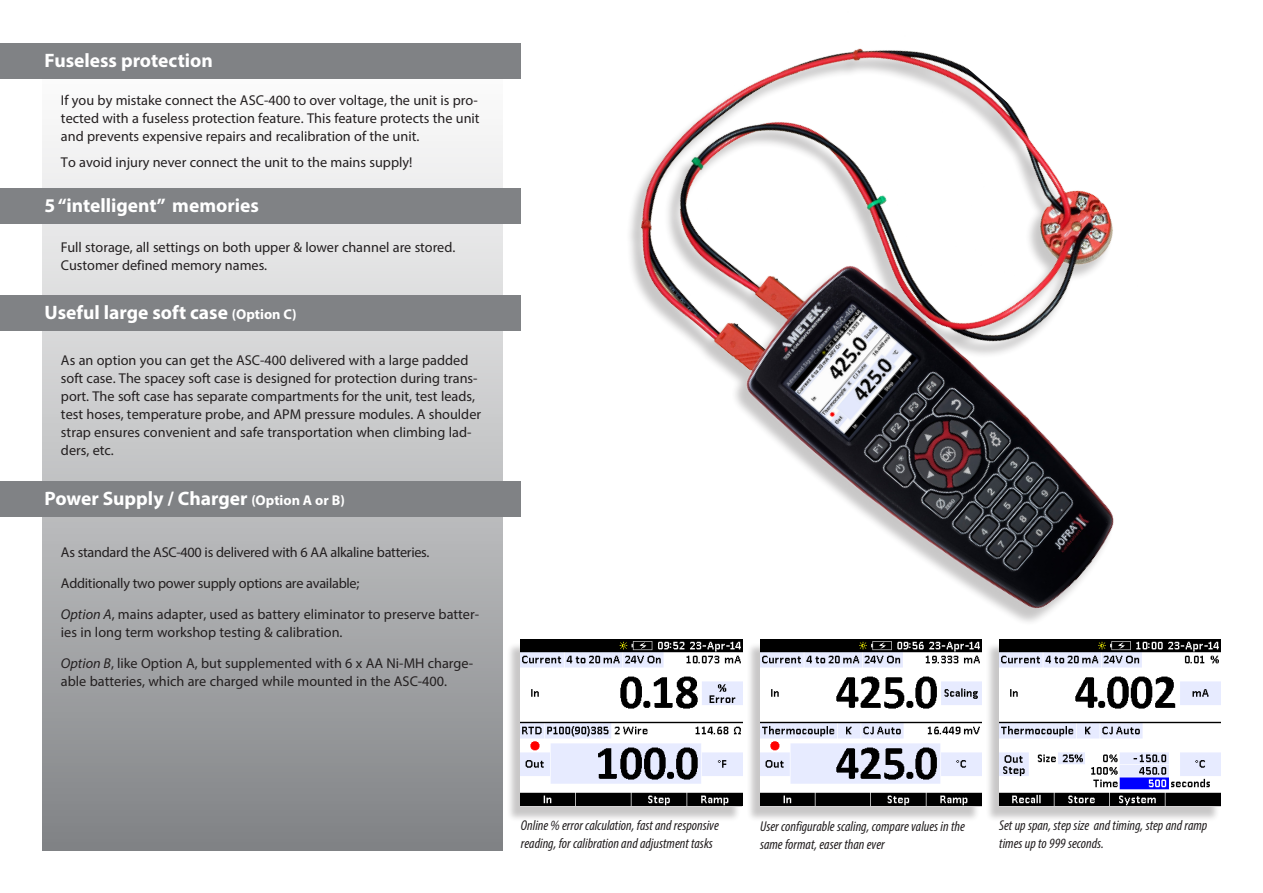
<style>
.page{position:relative;width:1263px;height:893px;background:#fff}
.page>*{position:absolute;margin:0;border:0;box-sizing:border-box;transform-origin:0 0}
.t1{font:700 19.5px "Myriad Pro";color:#fff}
._1_Body_Text_Black_9{font:14.25px/18px "Myriad Pro";color:#231f20}
._1_Body_Text_Black_9-2{font:italic condensed 14.25px/18px "Myriad Pro";color:#231f20}
._1_Body_Text_Black_9-3{font:14.25px "Myriad Pro";letter-spacing:-.02em;color:#231f20}
.s1{font-size:14.25px}
.s2{font-style:italic}
</style>
<div class="page">
<svg style="left:43px;top:78px;width:460px;height:773px"></svg>
<div style="left:0;top:43px;width:521px;height:35px;background:#808285"></div>
<div style="left:0;top:296px;width:521px;height:35px;background:#808285"></div>
<div style="left:0;top:482px;width:521px;height:35px;background:#808285"></div>
<img style="left:498px;top:48px;width:723px;height:649px">
<div style="left:507px;top:642px;width:234px;height:180px;background:#231f20;opacity:.25"></div>
<img style="left:521px;top:640px;width:221px;height:166px">
<div style="left:746px;top:642px;width:234px;height:180px;background:#231f20;opacity:.25"></div>
<img style="left:760px;top:640px;width:221px;height:166px">
<div style="left:985px;top:642px;width:234px;height:180px;background:#231f20;opacity:.25"></div>
<img style="left:999px;top:640px;width:221px;height:166px">
<div style="left:0;top:188px;width:521px;height:35px;background:#808285"></div>
<p class="t1" style="left:45px;top:47px;width:170px">Fuseless protection</p>
<p class="_1_Body_Text_Black_9" style="left:61px;top:91px;width:420px">If you by mistake connect the ASC-400 to over voltage, the unit is pro&shy;tected with a fuseless protection feature. This feature protects the unit and prevents expensive repairs and recalibration of the unit.</p>
<p class="_1_Body_Text_Black_9" style="left:61px;top:153px;width:353px">To avoid injury never connect the unit to the mains supply!</p>
<p class="t1" style="left:45px;top:192px;width:216px">5 “intelligent” memories</p>
<p class="_1_Body_Text_Black_9" style="left:61px;top:238px;width:396px">Full storage, all settings on both upper &amp; lower channel are stored.<br>Customer defined memory names.</p>
<p class="t1" style="left:45px;top:300px;width:253px">Useful large soft case <span class="s1">(Option C)</span></p>
<p class="_1_Body_Text_Black_9" style="left:61px;top:350px;width:422px">As an option you can get the ASC-400 delivered with a large padded soft case. The spacey soft case is designed for protection during trans&shy;port. The soft case has separate compartments for the unit, test leads, test hoses, temperature probe, and APM pressure modules. A shoulder strap ensures convenient and safe transportation when climbing lad&shy;ders, etc.</p>
<p class="t1" style="left:45px;top:486px;width:302px">Power Supply / Charger <span class="s1">(Option A or B)</span></p>
<p class="_1_Body_Text_Black_9-3" style="left:61px;top:544px;width:370px">As standard the ASC-400 is delivered with 6 AA alkaline batteries.</p>
<p class="_1_Body_Text_Black_9-3" style="left:61px;top:574px;width:300px">Additionally two power supply options are available;</p>
<p class="_1_Body_Text_Black_9" style="left:61px;top:605px;width:420px"><span class="s2">Option A</span>, mains adapter, used as battery eliminator to preserve batter&shy;ies in long term workshop testing &amp; calibration.</p>
<p class="_1_Body_Text_Black_9" style="left:61px;top:654px;width:414px"><span class="s2">Option B</span>, like Option A, but supplemented with 6 x AA Ni-MH charge&shy;able batteries, which are charged while mounted in the ASC-400.</p>
<p class="_1_Body_Text_Black_9-2" style="left:521px;top:816px;width:199px">Online % error calculation, fast and responsive reading, for calibration and adjustment tasks</p>
<p class="_1_Body_Text_Black_9-2" style="left:760px;top:817px;width:206px">User configurable scaling, compare values in the same format, easer than ever</p>
<p class="_1_Body_Text_Black_9-2" style="left:999px;top:816px;width:210px">Set up span, step size and timing, step and ramp times up to 999 seconds.</p>
</div>
